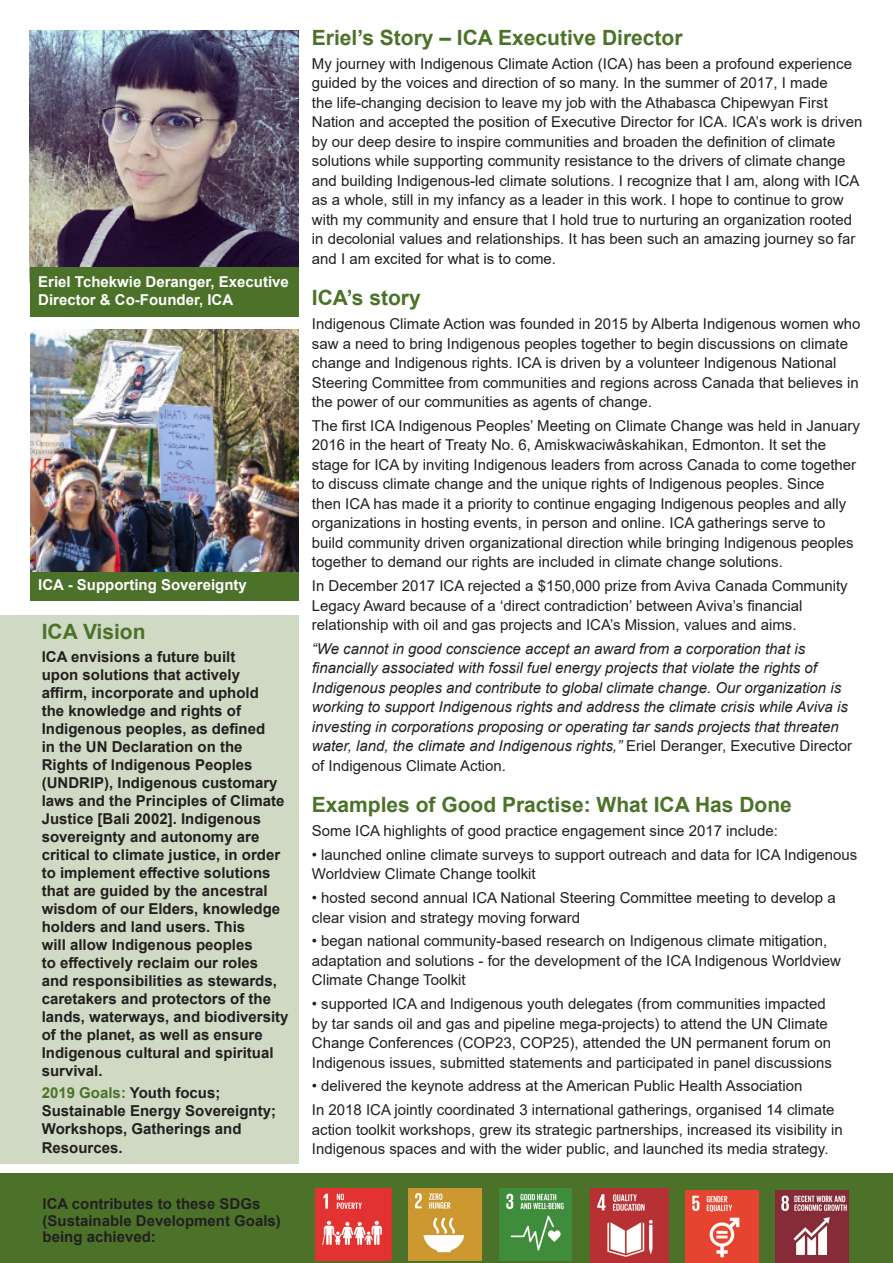
<style>
.page{position:relative;width:893px;height:1263px;background:#fff}
.page>*{position:absolute;margin:0;border:0;box-sizing:border-box;transform-origin:0 0}
.t1{font:700 21px "Arial";color:#4c722a}
.quote{font:15px/19.5px "Arial";color:#231f20}
.body{font:15px/19.5px "Arial";color:#231f20}
.body-2{font:700 15px/18px "Arial";color:#231f20}
.quote-2{font:italic 15px/19.5px "Arial";color:#231f20}
.photo_caption{font:700 15px/18px "Arial";color:#fff}
.s1{color:#4c722a}
.s2{font-style:normal}
</style>
<div class="page">
<div style="left:0;top:1174px;width:893px;height:89px;background:#4c722a"></div>
<div style="left:30px;top:571px;width:268px;height:30px;background:#4c722a"></div>
<div style="left:0;top:615px;width:298px;height:549px;background:#cfd9c4"></div>
<img style="left:315px;top:1188px;width:76px;height:73px">
<img style="left:409px;top:1188px;width:72px;height:72px">
<img style="left:499px;top:1188px;width:73px;height:72px">
<img style="left:685px;top:1191px;width:74px;height:71px">
<img style="left:591px;top:1189px;width:77px;height:74px">
<img style="left:775px;top:1190px;width:74px;height:72px">
<img style="left:30px;top:30px;width:268px;height:237px">
<img style="left:31px;top:329px;width:267px;height:243px">
<div style="left:30px;top:267px;width:268px;height:50px;background:#4c722a"></div>
<p class="photo_caption" style="left:38px;top:272px;width:252px">Eriel Tchekwie Deranger, Executive<br>Director &amp; Co-Founder, ICA</p>
<p class="photo_caption" style="left:38px;top:576px;width:210px">ICA - Supporting Sovereignty</p>
<p class="t1" style="left:42px;top:617px;width:105px">ICA Vision</p>
<p class="body-2" style="left:42px;top:647px;width:248px">ICA envisions a future built<br>upon solutions that actively affirm, incorporate and uphold<br>the knowledge and rights of<br>Indigenous peoples, as defined<br>in the UN Declaration on the<br>Rights of Indigenous Peoples (UNDRIP), Indigenous customary laws and the Principles of Climate<br>Justice [Bali 2002]. Indigenous sovereignty and autonomy are critical to climate justice, in order to implement effective solutions that are guided by the ancestral wisdom of our Elders, knowledge holders and land users. This<br>will allow Indigenous peoples<br>to effectively reclaim our roles and responsibilities as stewards, caretakers and protectors of the lands, waterways, and biodiversity of the planet, as well as ensure<br>Indigenous cultural and spiritual survival.</p>
<p class="body-2" style="left:42px;top:1084px;width:236px"><span class="s1">2019 Goals:</span> Youth focus;<br>Sustainable Energy Sovereignty;<br>Workshops, Gatherings and</p>
<p class="body-2" style="left:42px;top:1139px;width:82px">Resources.</p>
<p class="body-2" style="left:43px;top:1196px;width:240px;line-height:16.5px">ICA contributes to these SDGs (Sustainable Development Goals) being achieved:</p>
<p class="t1" style="left:312px;top:23px;width:372px">Eriel’s Story – ICA Executive Director</p>
<p class="quote" style="left:312px;top:54px;width:552px">My journey with Indigenous Climate Action (ICA) has been a profound experience guided by the voices and direction of so many. In the summer of 2017, I made<br>the life-changing decision to leave my job with the Athabasca Chipewyan First Nation and accepted the position of Executive Director for ICA. ICA’s work is driven by our deep desire to inspire communities and broaden the definition of climate solutions while supporting community resistance to the drivers of climate change and building Indigenous-led climate solutions. I recognize that I am, along with ICA as a whole, still in my infancy as a leader in this work. I hope to continue to grow with my community and ensure that I hold true to nurturing an organization rooted in decolonial values and relationships. It has been such an amazing journey so far and I am excited for what is to come.</p>
<p class="t1" style="left:312px;top:283px;width:110px">ICA’s story</p>
<p class="quote" style="left:312px;top:314px;width:550px">Indigenous Climate Action was founded in 2015 by Alberta Indigenous women who saw a need to bring Indigenous peoples together to begin discussions on climate change and Indigenous rights. ICA is driven by a volunteer Indigenous National Steering Committee from communities and regions across Canada that believes in the power of our communities as agents of change.</p>
<p class="quote" style="left:312px;top:416px;width:550px">The first ICA Indigenous Peoples’ Meeting on Climate Change was held in January 2016 in the heart of Treaty No. 6, Amiskwaciwâskahikan, Edmonton. It set the stage for ICA by inviting Indigenous leaders from across Canada to come together to discuss climate change and the unique rights of Indigenous peoples. Since<br>then ICA has made it a priority to continue engaging Indigenous peoples and ally organizations in hosting events, in person and online. ICA gatherings serve to build community driven organizational direction while bringing Indigenous peoples together to demand our rights are included in climate change solutions.</p>
<p class="quote" style="left:312px;top:576px;width:537px">In December 2017 ICA rejected a $150,000 prize from Aviva Canada Community<br>Legacy Award because of a ‘direct contradiction’ between Aviva’s financial relationship with oil and gas projects and ICA’s Mission, values and aims.</p>
<p class="quote-2" style="left:312px;top:639px;width:542px">“We cannot in good conscience accept an award from a corporation that is financially associated with fossil fuel energy projects that violate the rights of Indigenous peoples and contribute to global climate change. Our organization is working to support Indigenous rights and address the climate crisis while Aviva is investing in corporations proposing or operating tar sands projects that threaten water, land, the climate and Indigenous rights,” <span class="s2">Eriel Deranger, Executive Director of Indigenous Climate Action.</span></p>
<p class="t1" style="left:312px;top:790px;width:481px">Examples of Good Practise: What ICA Has Done</p>
<p class="body" style="left:312px;top:821px;width:468px">Some ICA highlights of good practice engagement since 2017 include:</p>
<p class="body" style="left:312px;top:845px;width:547px">• launched online climate surveys to support outreach and data for ICA Indigenous<br>Worldview Climate Change toolkit</p>
<p class="body" style="left:312px;top:888px;width:525px">• hosted second annual ICA National Steering Committee meeting to develop a clear vision and strategy moving forward</p>
<p class="body" style="left:312px;top:931px;width:531px">• began national community-based research on Indigenous climate mitigation, adaptation and solutions - for the development of the ICA Indigenous Worldview<br>Climate Change Toolkit</p>
<p class="body" style="left:312px;top:994px;width:522px">• supported ICA and Indigenous youth delegates (from communities impacted by tar sands oil and gas and pipeline mega-projects) to attend the UN Climate Change Conferences (COP23, COP25), attended the UN permanent forum on Indigenous issues, submitted statements and participated in panel discussions</p>
<p class="body" style="left:312px;top:1076px;width:492px">• delivered the keynote address at the American Public Health Association</p>
<p class="body" style="left:312px;top:1100px;width:532px">In 2018 ICA jointly coordinated 3 international gatherings, organised 14 climate action toolkit workshops, grew its strategic partnerships, increased its visibility in<br>Indigenous spaces and with the wider public, and launched its media strategy.</p>
</div>
